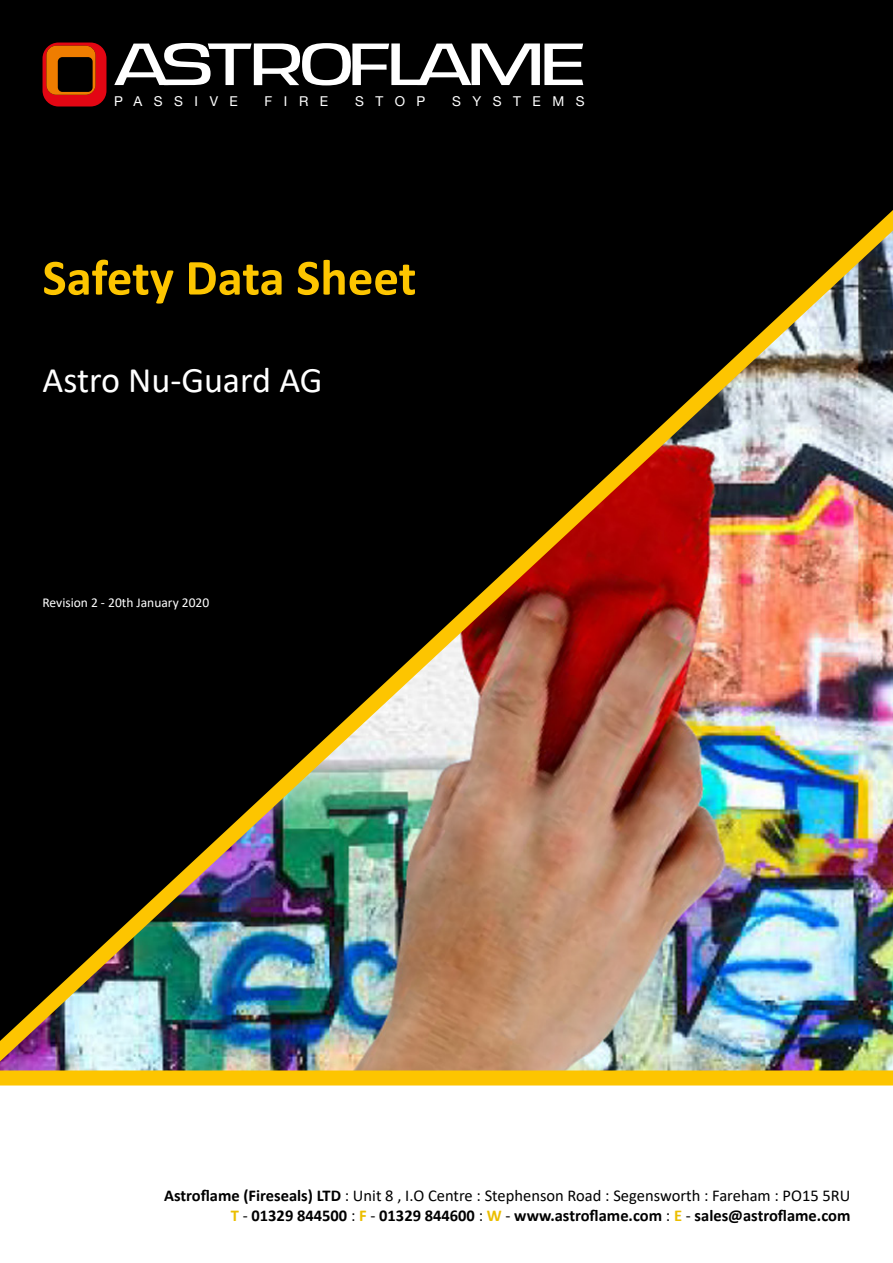
<style>
.page{position:relative;width:893px;height:1263px;background:#000}
.page>*{position:absolute;margin:0;border:0;box-sizing:border-box;transform-origin:0 0}
.t1{font:700 51px "Calibri";letter-spacing:-.005em;color:#fdc500}
.t2{font:36px "Calibri";color:#fff}
.t3{font:700 16.5px/19.8px "Calibri";color:#000;text-align:right}
.t4{font:13.65px "Helvetica Neue";letter-spacing:.84em;color:#fff}
.t5{font:13.5px "Calibri";color:#fff}
.s1{font-weight:400}
.s2{color:#ebbe00}
</style>
<div class="page">
<div style="left:0;top:1052px;width:893px;height:211px;background:#fff"></div>
<svg style="left:114px;top:43px;width:469px;height:42px"></svg>
<svg style="left:43px;top:43px;width:63px;height:63px"></svg>
<img style="left:0;top:210px;width:893px;height:876px">
<div style="left:0;top:1070px;width:893px;height:15px;background:#fdc500"></div>
<p class="t4" style="left:114px;top:93px;width:125px">PASSIVE</p>
<p class="t4" style="left:265px;top:93px;width:65px">FIRE</p>
<p class="t4" style="left:355px;top:93px;width:72px">STOP</p>
<p class="t4" style="left:452px;top:93px;width:134px">SYSTEMS</p>
<h1 class="t1" style="left:43px;top:241px;width:375px">Safety Data Sheet</h1>
<h2 class="t2" style="left:43px;top:355px;width:282px">Astro Nu-Guard AG</h2>
<p class="t5" style="left:43px;top:593px;width:168px">Revision 2 - 20th January 2020</p>
<p class="t3" style="left:164px;top:1185px;width:688px">Astroflame (Fireseals) LTD <span class="s1">: Unit 8 , I.O Centre : Stephenson Road : Segensworth : Fareham : PO15 5RU<br></span><span class="s2">T</span> <span class="s1">-</span> 01329 844500 <span class="s1">:</span> <span class="s2">F</span> <span class="s1">-</span> 01329 844600 <span class="s1">:</span> <span class="s2">W</span> <span class="s1">-</span> www.astroflame.com <span class="s1">:</span> <span class="s2">E</span> <span class="s1">-</span> sales@astroflame.com</p>
</div>
